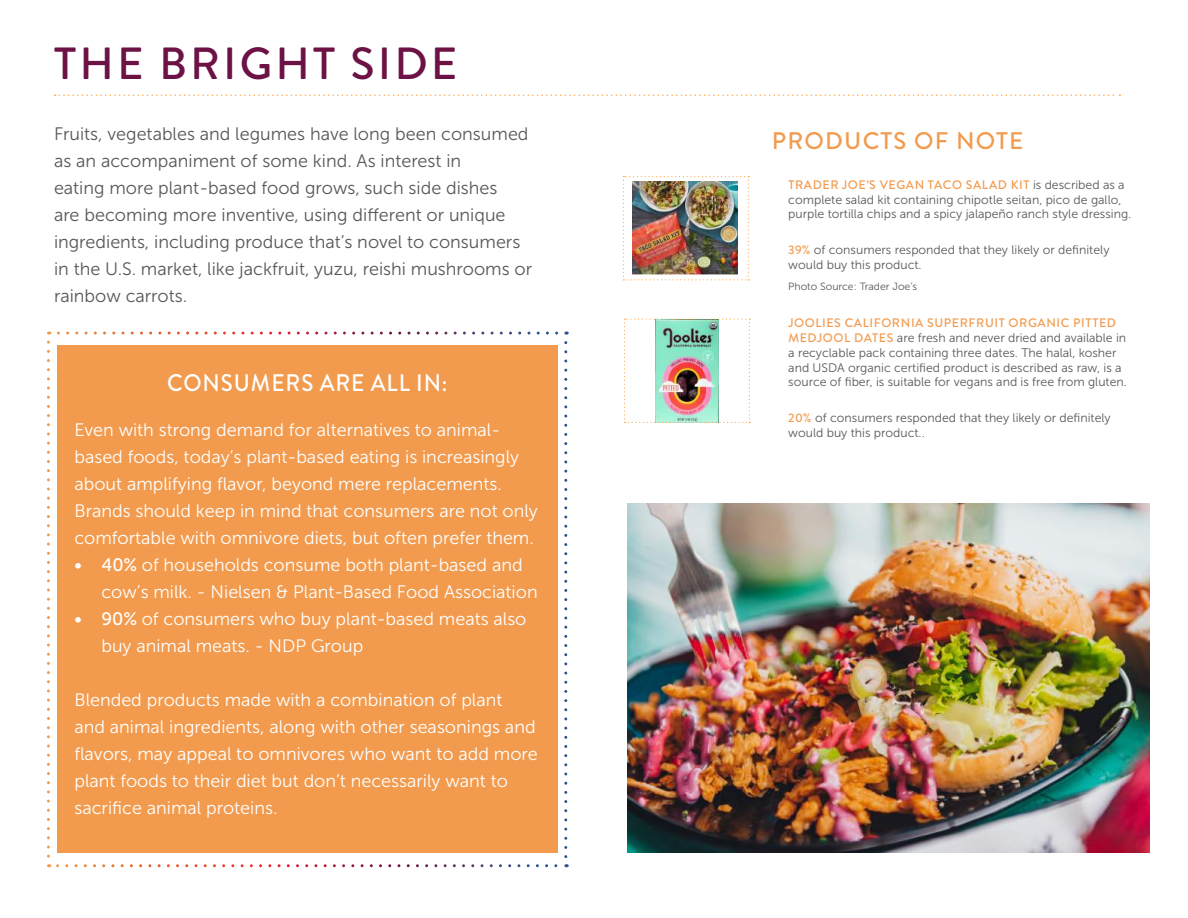
<style>
.page{position:relative;width:1188px;height:918px;background:#fff}
.page>*{position:absolute;margin:0;border:0;box-sizing:border-box;transform-origin:0 0}
.t1{font:500 45px "Brandon Grotesque";letter-spacing:.07em;color:#6c1245}
.t2{font:500 24px "Brandon Grotesque";letter-spacing:.04em;color:#fff;scale:.94 1}
.t3{font:500 24px "Brandon Grotesque";letter-spacing:.05em;color:#f29b4e}
.t4{font:18px/27px "Museo Sans 300";color:#fff}
.t5{font:18px/27px "Museo Sans 300";color:#57585a}
.t6{font:12.3px/14.9px "Museo Sans 300";color:#57585a}
.t7{font:500 12.3px "Brandon Grotesque";letter-spacing:.05em;color:#f29b4e}
.t8{font:10.5px "Museo Sans 300";color:#57585a}
.s1{font-family:"Museo Sans 300";font-weight:400;color:#57585a}
.s2{font-family:"Brandon Grotesque";font-weight:500;color:#f29b4e}
.s3{font-family:"Museo Sans 500"}
</style>
<div class="page">
<svg style="left:55px;top:94px;width:1065px;height:2px"></svg>
<img style="left:623px;top:176px;width:126px;height:104px">
<img style="left:624px;top:319px;width:126px;height:104px">
<img style="left:628px;top:504px;width:522px;height:348px">
<div style="left:57px;top:346px;width:501px;height:507px;background:#f29b4e"></div>
<svg style="left:47px;top:342px;width:3px;height:525px"></svg>
<svg style="left:58px;top:864px;width:509px;height:3px"></svg>
<svg style="left:564px;top:332px;width:3px;height:525px"></svg>
<svg style="left:48px;top:332px;width:509px;height:3px"></svg>
<h1 class="t1" style="left:54px;top:32px;width:405px">THE BRIGHT SIDE</h1>
<p class="t5" style="left:54px;top:120px;width:480px">Fruits, vegetables and legumes have long been consumed as an accompaniment of some kind. As interest in<br>eating more plant-based food grows, such side dishes<br>are becoming more inventive, using different or unique ingredients, including produce that’s novel to consumers in the U.S. market, like jackfruit, yuzu, reishi mushrooms or rainbow carrots.</p>
<h2 class="t3" style="left:772px;top:124px;width:253px">PRODUCTS OF NOTE</h2>
<p class="t7" style="left:788px;top:176px;width:338px">TRADER JOE’S VEGAN TACO SALAD KIT <span class="s1">is described as a</span></p>
<p class="t6" style="left:788px;top:192px;width:345px">complete salad kit containing chipotle seitan, pico de gallo, purple tortilla chips and a spicy jalapeño ranch style dressing.</p>
<p class="t6" style="left:788px;top:242px;width:323px"><span class="s2">39%</span> of consumers responded that they likely or definitely would buy this product.</p>
<p class="t8" style="left:788px;top:281px;width:130px">Photo Source: Trader Joe’s</p>
<p class="t7" style="left:788px;top:314px;width:329px">JOOLIES CALIFORNIA SUPERFRUIT ORGANIC PITTED</p>
<p class="t6" style="left:788px;top:330px;width:340px"><span class="s2">MEDJOOL DATES</span> are fresh and never dried and available in a recyclable pack containing three dates. The halal, kosher and USDA organic certified product is described as raw, is a source of fiber, is suitable for vegans and is free from gluten.</p>
<p class="t6" style="left:788px;top:411px;width:324px"><span class="s2">20%</span> of consumers responded that they likely or definitely would buy this product..</p>
<h2 class="t2" style="left:167px;top:367px;width:300px">CONSUMERS ARE ALL IN:</h2>
<p class="t4" style="left:74px;top:417px;width:465px">Even with strong demand for alternatives to animal&shy;based foods, today’s plant-based eating is increasingly about amplifying flavor, beyond mere replacements.<br>Brands should keep in mind that consumers are not only comfortable with omnivore diets, but often prefer them.</p>
<p class="t4" style="left:101px;top:552px;width:438px;text-indent:-27px"><span class="s3">• 40%</span> of households consume both plant-based and cow’s milk. - Nielsen &amp; Plant-Based Food Association</p>
<p class="t4" style="left:101px;top:606px;width:427px;text-indent:-27px"><span class="s3">• 90%</span> of consumers who buy plant-based meats also buy animal meats. - NDP Group</p>
<p class="t4" style="left:74px;top:687px;width:465px">Blended products made with a combination of plant<br>and animal ingredients, along with other seasonings and flavors, may appeal to omnivores who want to add more plant foods to their diet but don’t necessarily want to sacrifice animal proteins.</p>
</div>
